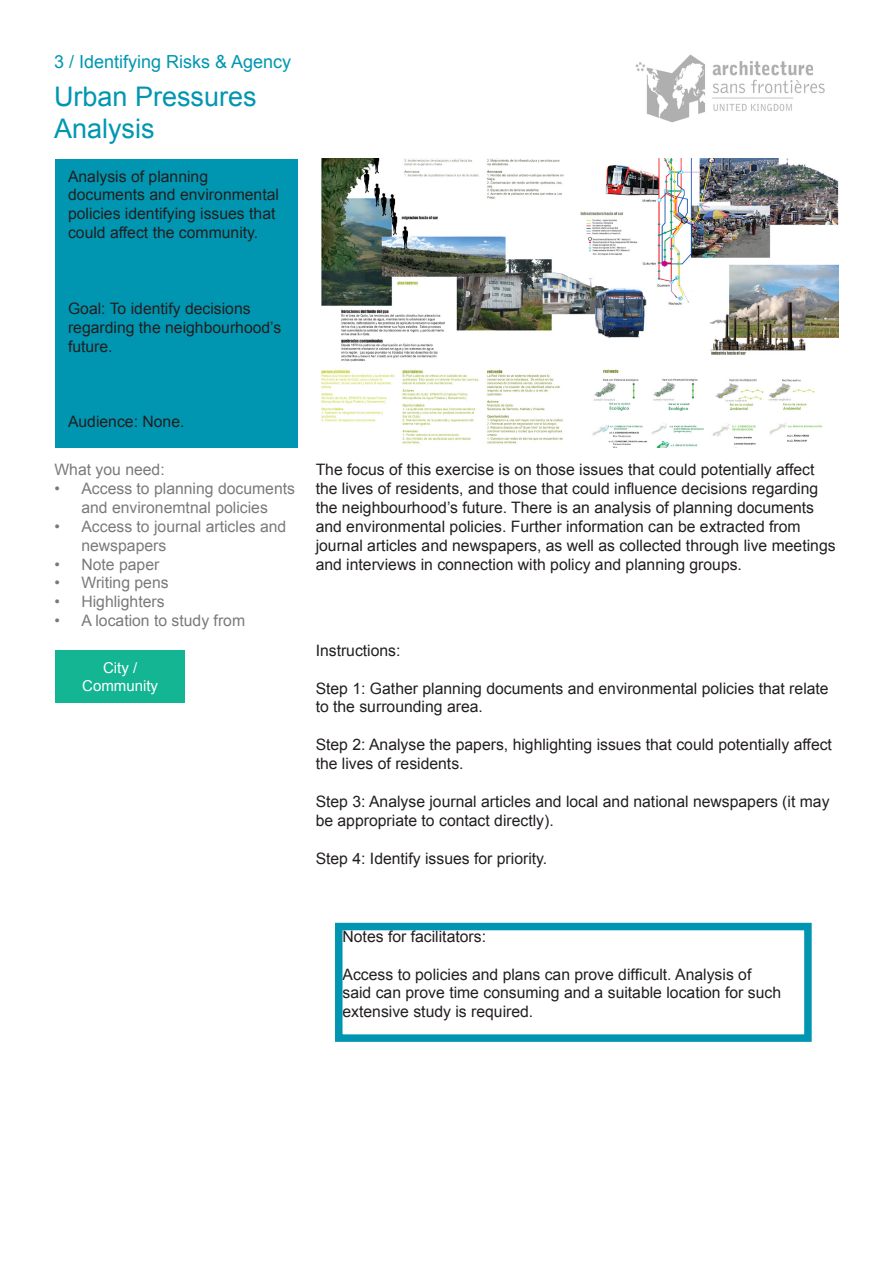
<style>
.page{position:relative;width:893px;height:1263px;background:#fff}
.page>*{position:absolute;margin:0;border:0;box-sizing:border-box;transform-origin:0 0}
.t1{font:27px/32.4px "Arial";color:#0096b1}
.t2{font:18px "Arial";color:#0096b1}
.t3{font:15.75px/18.9px "Arial";color:#231f20}
.t4{font:15px/18px "Arial";color:#fff;text-align:center}
</style>
<div class="page">
<div style="left:56px;top:159px;width:242px;height:288px;background:#0096b1"></div>
<img style="left:321px;top:159px;width:518px;height:288px">
<img style="left:635px;top:54px;width:190px;height:69px">
<div style="left:335px;top:923px;width:477px;height:119px;border:8px solid #0096b1"></div>
<div style="left:56px;top:651px;width:129px;height:52px;background:#13b592"></div>
<p class="t2" style="left:54px;top:50px;width:239px">3 / Identifying Risks &amp; Agency</p>
<p class="t1" style="left:54px;top:80px;width:204px">Urban Pressures<br>Analysis</p>
<p class="t3" style="left:68px;top:167px;width:212px">Analysis of planning documents and environmental policies identifying issues that could affect the community.</p>
<p class="t3" style="left:68px;top:299px;width:215px">Goal: To identify decisions regarding the neighbourhood’s future.</p>
<p class="t3" style="left:68px;top:412px;width:118px">Audience: None.</p>
<p class="t3" style="left:54px;top:460px;width:112px">What you need:</p>
<p class="t3" style="left:54px;top:479px;width:242px;text-align:center">• Access to planning documents and environemtnal policies</p>
<p class="t3" style="left:81px;top:517px;width:206px;text-indent:-27px">• Access to journal articles and newspapers</p>
<p class="t3" style="left:54px;top:555px;width:106px">• Note paper</p>
<p class="t3" style="left:54px;top:574px;width:116px">• Writing pens</p>
<p class="t3" style="left:54px;top:592px;width:112px">• Highlighters</p>
<p class="t3" style="left:54px;top:611px;width:192px">• A location to study from</p>
<p class="t4" style="left:82px;top:659px;width:77px">City /<br>Community</p>
<p class="t3" style="left:316px;top:460px;width:521px">The focus of this exercise is on those issues that could potentially affect the lives of residents, and those that could influence decisions regarding the neighbourhood’s future. There is an analysis of planning documents and environmental policies. Further information can be extracted from journal articles and newspapers, as well as collected through live meetings and interviews in connection with policy and planning groups.</p>
<p class="t3" style="left:316px;top:641px;width:86px">Instructions:</p>
<p class="t3" style="left:316px;top:679px;width:515px">Step 1: Gather planning documents and environmental policies that relate to the surrounding area.</p>
<p class="t3" style="left:316px;top:735px;width:518px">Step 2: Analyse the papers, highlighting issues that could potentially affect the lives of residents.</p>
<p class="t3" style="left:316px;top:792px;width:515px">Step 3: Analyse journal articles and local and national newspapers (it may be appropriate to contact directly).</p>
<p class="t3" style="left:316px;top:849px;width:233px">Step 4: Identify issues for priority.</p>
<p class="t3" style="left:342px;top:927px;width:145px">Notes for facilitators:</p>
<p class="t3" style="left:342px;top:965px;width:440px">Access to policies and plans can prove difficult. Analysis of said can prove time consuming and a suitable location for such extensive study is required.</p>
</div>
